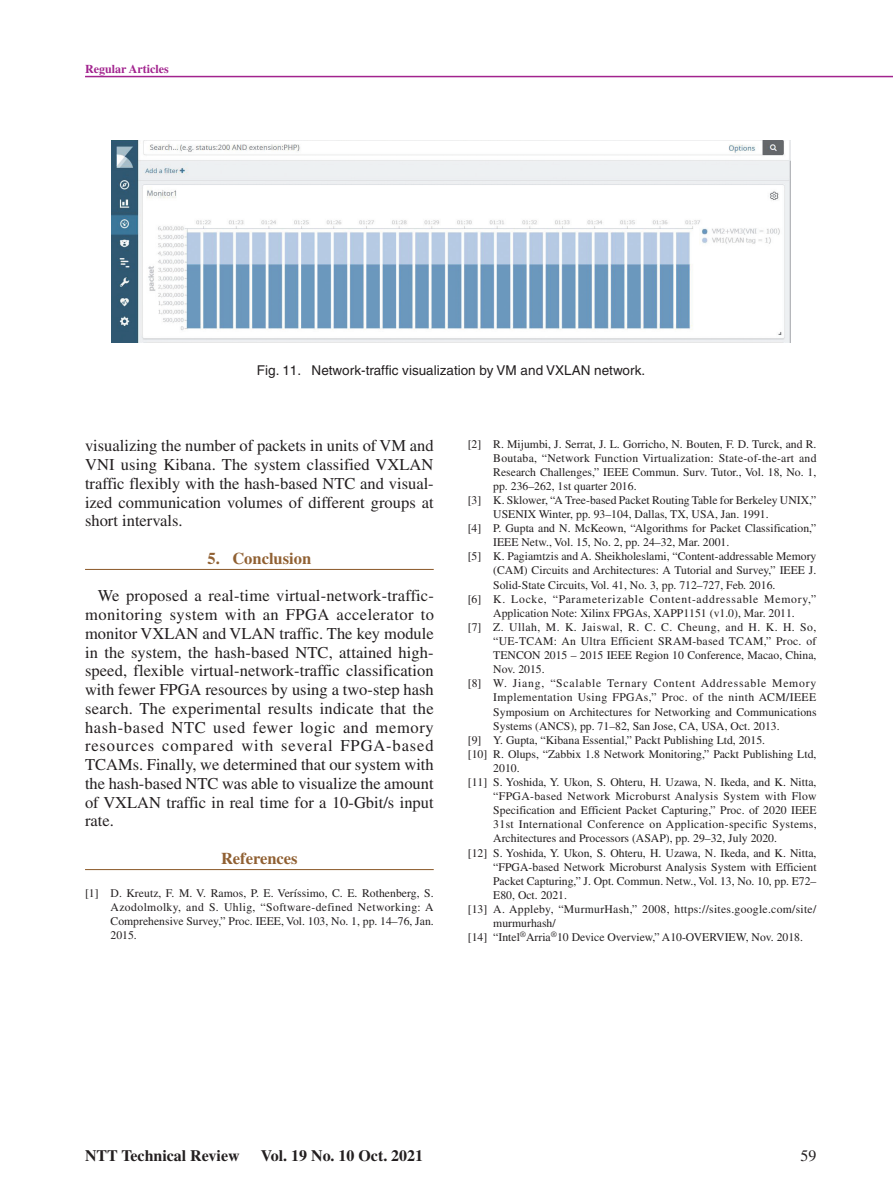
<style>
.page{position:relative;width:893px;height:1191px;background:#fff}
.page>*{position:absolute;margin:0;border:0;box-sizing:border-box;transform-origin:0 0}
.t1{font:16.5px/18.8px "Times";color:#231f20;text-align:justify}
.t2{font:700 16.5px "Times";color:#906032}
.t3{font:700 15.9px "Times";color:#231f20}
.t4{font:15.9px "Times";color:#231f20}
.t5{font:13.5px "Helvetica";color:#231f20}
.t6{font:700 12px "Times";color:#a2238e}
.t7{font:11.7px/14.1px "Times";color:#231f20;text-align:justify}
.t8{font:11.7px "Times";letter-spacing:.025em;color:#231f20}
.t9{font:11.7px "Times";letter-spacing:.03em;color:#231f20}
.t10{font:11.7px "Times";letter-spacing:.06em;color:#231f20}
.t11{font:11.7px "Times";letter-spacing:.065em;color:#231f20}
.t12{font:11.7px "Times";letter-spacing:.035em;color:#231f20}
.t13{font:11.7px "Times";letter-spacing:.04em;color:#231f20}
.t14{font:11.7px "Times";letter-spacing:.02em;color:#231f20}
</style>
<div class="page">
<hr style="left:85px;top:76px;width:808px;height:1px;background:#a2238e">
<hr style="left:85px;top:569px;width:349px;height:1px;background:#906032">
<hr style="left:85px;top:869px;width:349px;height:1px;background:#906032">
<img style="left:111px;top:140px;width:679px;height:203px">
<p class="t6" style="left:85px;top:62px;width:85px">Regular Articles</p>
<p class="t5" style="left:257px;top:362px;width:390px">Fig. 11. Network-traffic visualization by VM and VXLAN network.</p>
<h1 class="t1" style="left:85px;top:436px;width:350px">visualizing the number of packets in units of VM and VNI using Kibana. The system classified VXLAN traffic flexibly with the hash-based NTC and visual&shy;ized communication volumes of different groups at short intervals.</h1>
<h1 class="t2" style="left:208px;top:548px;width:105px">5. Conclusion</h1>
<p class="t1" style="left:85px;top:586px;width:350px;text-indent:13px">We proposed a real-time virtual-network-traffic&shy;monitoring system with an FPGA accelerator to monitor VXLAN and VLAN traffic. The key module in the system, the hash-based NTC, attained high&shy;speed, flexible virtual-network-traffic classification with fewer FPGA resources by using a two-step hash search. The experimental results indicate that the hash-based NTC used fewer logic and memory resources compared with several FPGA-based TCAMs. Finally, we determined that our system with the hash-based NTC was able to visualize the amount of VXLAN traffic in real time for a 10-Gbit/s input rate.</p>
<h1 class="t2" style="left:221px;top:848px;width:78px">References</h1>
<p class="t7" style="left:111px;top:885px;width:325px;text-indent:-26px">[1] D. Kreutz, F. M. V. Ramos, P. E. Veríssimo, C. E. Rothenberg, S.<br>Azodolmolky, and S. Uhlig, “Software-defined Networking: A Comprehensive Survey,” Proc. IEEE, Vol. 103, No. 1, pp. 14–76, Jan.<br>2015.</p>
<p class="t7" style="left:468px;top:436px;width:350px">[2] R. Mijumbi, J. Serrat, J. L. Gorricho, N. Bouten, F. D. Turck, and R.</p>
<p class="t8" style="left:493px;top:451px;width:325px">Boutaba, “Network Function Virtualization: State-of-the-art and</p>
<p class="t7" style="left:493px;top:465px;width:325px">Research Challenges,” IEEE Commun. Surv. Tutor., Vol. 18, No. 1,</p>
<p class="t7" style="left:493px;top:479px;width:145px">pp. 236–262, 1st quarter 2016.</p>
<p class="t7" style="left:468px;top:493px;width:350px">[3] K. Sklower, “A Tree-based Packet Routing Table for Berkeley UNIX,”</p>
<p class="t7" style="left:493px;top:507px;width:277px">USENIX Winter, pp. 93–104, Dallas, TX, USA, Jan. 1991.</p>
<p class="t7" style="left:468px;top:521px;width:350px">[4] P. Gupta and N. McKeown, “Algorithms for Packet Classification,”</p>
<p class="t7" style="left:493px;top:535px;width:238px">IEEE Netw., Vol. 15, No. 2, pp. 24–32, Mar. 2001.</p>
<p class="t7" style="left:468px;top:549px;width:350px">[5] K. Pagiamtzis and A. Sheikholeslami, “Content-addressable Memory</p>
<p class="t7" style="left:493px;top:563px;width:325px">(CAM) Circuits and Architectures: A Tutorial and Survey,” IEEE J.</p>
<p class="t7" style="left:493px;top:577px;width:284px">Solid-State Circuits, Vol. 41, No. 3, pp. 712–727, Feb. 2016.</p>
<p class="t10" style="left:468px;top:592px;width:350px">[6] K. Locke, “Parameterizable Content-addressable Memory,”</p>
<p class="t7" style="left:493px;top:606px;width:303px">Application Note: Xilinx FPGAs, XAPP1151 (v1.0), Mar. 2011.</p>
<p class="t13" style="left:468px;top:620px;width:350px">[7] Z. Ullah, M. K. Jaiswal, R. C. C. Cheung, and H. K. H. So,</p>
<p class="t14" style="left:493px;top:634px;width:325px">“UE-TCAM: An Ultra Efficient SRAM-based TCAM,” Proc. of</p>
<p class="t7" style="left:493px;top:648px;width:325px">TENCON 2015 – 2015 IEEE Region 10 Conference, Macao, China,</p>
<p class="t7" style="left:493px;top:662px;width:53px">Nov. 2015.</p>
<p class="t11" style="left:468px;top:677px;width:350px">[8] W. Jiang, “Scalable Ternary Content Addressable Memory</p>
<p class="t12" style="left:493px;top:691px;width:325px">Implementation Using FPGAs,” Proc. of the ninth ACM/IEEE</p>
<p class="t7" style="left:493px;top:704px;width:325px">Symposium on Architectures for Networking and Communications</p>
<p class="t7" style="left:493px;top:718px;width:288px">Systems (ANCS), pp. 71–82, San Jose, CA, USA, Oct. 2013.</p>
<p class="t7" style="left:468px;top:732px;width:299px">[9] Y. Gupta, “Kibana Essential,” Packt Publishing Ltd, 2015.</p>
<p class="t7" style="left:468px;top:746px;width:350px">[10] R. Olups, “Zabbix 1.8 Network Monitoring,” Packt Publishing Ltd,</p>
<p class="t7" style="left:493px;top:761px;width:28px">2010.</p>
<p class="t7" style="left:468px;top:775px;width:350px">[11] S. Yoshida, Y. Ukon, S. Ohteru, H. Uzawa, N. Ikeda, and K. Nitta,</p>
<p class="t9" style="left:493px;top:789px;width:325px">“FPGA-based Network Microburst Analysis System with Flow</p>
<p class="t7" style="left:493px;top:803px;width:325px">Specification and Efficient Packet Capturing,” Proc. of 2020 IEEE</p>
<p class="t9" style="left:493px;top:818px;width:325px">31st International Conference on Application-specific Systems,</p>
<p class="t7" style="left:493px;top:831px;width:285px">Architectures and Processors (ASAP), pp. 29–32, July 2020.</p>
<p class="t7" style="left:468px;top:845px;width:350px">[12] S. Yoshida, Y. Ukon, S. Ohteru, H. Uzawa, N. Ikeda, and K. Nitta,</p>
<p class="t7" style="left:493px;top:859px;width:325px">“FPGA-based Network Microburst Analysis System with Efficient</p>
<p class="t7" style="left:493px;top:873px;width:325px">Packet Capturing,” J. Opt. Commun. Netw., Vol. 13, No. 10, pp. E72–</p>
<p class="t7" style="left:493px;top:887px;width:75px">E80, Oct. 2021.</p>
<p class="t8" style="left:468px;top:902px;width:350px">[13] A. Appleby, “MurmurHash,” 2008, https://sites.google.com/site/</p>
<p class="t7" style="left:493px;top:916px;width:64px">murmurhash/</p>
<p class="t7" style="left:468px;top:930px;width:337px">[14] “Intel<sup>®</sup>Arria<sup>®</sup>10 Device Overview,” A10-OVERVIEW, Nov. 2018.</p>
<h2 class="t3" style="left:85px;top:1146px;width:156px">NTT Technical Review</h2>
<h2 class="t3" style="left:261px;top:1146px;width:164px">Vol. 19 No. 10 Oct. 2021</h2>
<h2 class="t4" style="left:800px;top:1146px;width:17px">59</h2>
</div>
